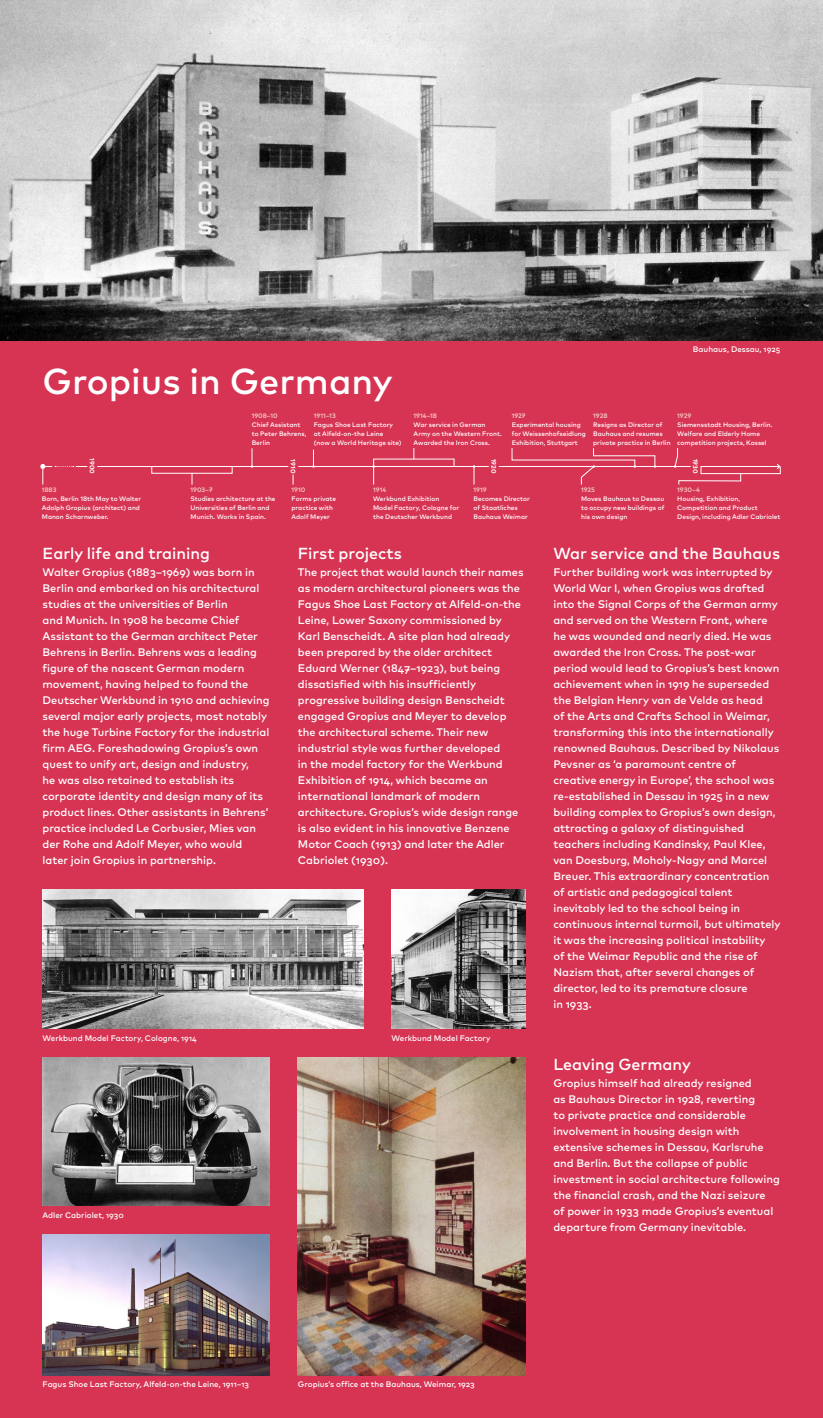
<style>
.page{position:relative;width:823px;height:1418px;background:#fff}
.page>*{position:absolute;margin:0;border:0;box-sizing:border-box;transform-origin:0 0}
.t1{font:500 36px "Mark Pro";color:#fff}
.t2{font:500 16px "Mark Pro";color:#fff}
.t3{font:500 11px/16px "Mark Pro";color:#fff}
.t4{font:500 8px "Mark Pro";color:#fff}
.t5{font:500 6.5px/9px "Mark Pro";color:#fff}
.t6{font:700 6.5px "Mark Pro";color:#f1bfb9}
.t7{font:700 6.5px "Mark Pro";color:#fff}
</style>
<div class="page">
<svg style="left:822px;top:0;width:1px;height:1389px"></svg>
<div style="left:0;top:0;width:822px;height:1417px;background:#d73353"></div>
<hr style="left:76px;top:466px;width:703px;height:1px;background:#fff">
<svg style="left:251px;top:448px;width:2px;height:20px"></svg>
<svg style="left:312px;top:449px;width:2px;height:19px"></svg>
<svg style="left:372px;top:465px;width:2px;height:19px"></svg>
<svg style="left:473px;top:465px;width:2px;height:19px"></svg>
<svg style="left:511px;top:448px;width:144px;height:37px"></svg>
<div style="left:87px;top:462px;width:10px;height:11px;background:#d73353"></div>
<div style="left:288px;top:462px;width:10px;height:11px;background:#d73353"></div>
<div style="left:488px;top:462px;width:10px;height:11px;background:#d73353"></div>
<svg style="left:40px;top:464px;width:34px;height:20px"></svg>
<div style="left:151px;top:466px;width:81px;height:7px;border:1px solid #fff"></div>
<div style="left:700px;top:466px;width:80px;height:8px;border:1px solid #fff"></div>
<svg style="left:674px;top:448px;width:66px;height:37px"></svg>
<img style="left:43px;top:1057px;width:226px;height:148px">
<img style="left:43px;top:1234px;width:226px;height:141px">
<img style="left:0;top:0;width:822px;height:340px">
<img style="left:298px;top:1057px;width:226px;height:318px">
<img style="left:391px;top:889px;width:133px;height:139px">
<img style="left:43px;top:889px;width:320px;height:139px">
<h1 class="t1" style="left:43px;top:354px;width:351px">Gropius in Germany</h1>
<p class="t6" style="left:251px;top:411px;width:28px">1908–10</p>
<p class="t5" style="left:251px;top:420px;width:56px">Chief Assistant to Peter Behrens,<br>Berlin</p>
<p class="t6" style="left:313px;top:411px;width:23px">1911–13</p>
<p class="t5" style="left:313px;top:420px;width:89px">Fagus Shoe Last Factory at Alfeld-on-the Leine<br>(now a World Heritage site)</p>
<p class="t4" style="left:692px;top:343px;width:89px">Bauhaus, Dessau, 1925</p>
<p class="t6" style="left:413px;top:411px;width:25px">1914–18</p>
<p class="t5" style="left:413px;top:420px;width:90px">War service in German<br>Army on the Western Front.<br>Awarded the Iron Cross.</p>
<p class="t6" style="left:511px;top:411px;width:15px">1927</p>
<p class="t5" style="left:511px;top:420px;width:76px">Experimental housing for Weissenhofseidlung<br>Exhibition, Stuttgart</p>
<p class="t6" style="left:593px;top:411px;width:16px">1928</p>
<p class="t5" style="left:593px;top:420px;width:79px">Resigns as Director of<br>Bauhaus and resumes private practice in Berlin</p>
<p class="t6" style="left:677px;top:411px;width:15px">1929</p>
<p class="t5" style="left:677px;top:420px;width:96px">Siemensstadt Housing, Berlin.<br>Welfare and Elderly Home competition projects, Kassel</p>
<p class="t7" style="left:97px;top:458px;width:17px;rotate:90deg">1900</p>
<p class="t7" style="left:298px;top:459px;width:15px;rotate:90deg">1910</p>
<p class="t7" style="left:498px;top:459px;width:16px;rotate:90deg">1920</p>
<p class="t7" style="left:700px;top:459px;width:16px;rotate:90deg">1930</p>
<p class="t6" style="left:42px;top:485px;width:16px">1883</p>
<p class="t5" style="left:42px;top:494px;width:101px">Born, Berlin 18th May to Walter<br>Adolph Gropius (architect) and<br>Manon Scharnweber.</p>
<p class="t6" style="left:190px;top:485px;width:24px">1903–7</p>
<p class="t5" style="left:190px;top:494px;width:86px">Studies architecture at the<br>Universities of Berlin and<br>Munich. Works in Spain.</p>
<p class="t6" style="left:291px;top:485px;width:15px">1910</p>
<p class="t5" style="left:291px;top:494px;width:46px">Forms private practice with<br>Adolf Meyer</p>
<p class="t6" style="left:373px;top:485px;width:15px">1914</p>
<p class="t5" style="left:373px;top:494px;width:88px">Werkbund Exhibition<br>Model Factory, Cologne for the Deutscher Werkbund</p>
<p class="t6" style="left:473px;top:485px;width:15px">1919</p>
<p class="t5" style="left:473px;top:494px;width:58px">Becomes Director of Staatliches<br>Bauhaus Weimar</p>
<p class="t6" style="left:580px;top:485px;width:15px">1925</p>
<p class="t5" style="left:580px;top:494px;width:85px;text-align:justify">Moves Bauhaus to Dessau to occupy new buildings of his own design</p>
<p class="t6" style="left:677px;top:485px;width:24px">1930–4</p>
<p class="t5" style="left:677px;top:494px;width:104px">Housing, Exhibition,<br>Competition and Product<br>Design, including Adler Cabriolet</p>
<h2 class="t2" style="left:43px;top:541px;width:169px">Early life and training</h2>
<p class="t3" style="left:43px;top:563px;width:228px">Walter Gropius (1883–1969) was born in Berlin and embarked on his architectural studies at the universities of Berlin<br>and Munich. In 1908 he became Chief Assistant to the German architect Peter Behrens in Berlin. Behrens was a leading figure of the nascent German modern movement, having helped to found the Deutscher Werkbund in 1910 and achieving several major early projects, most notably the huge Turbine Factory for the industrial firm AEG. Foreshadowing Gropius’s own quest to unify art, design and industry,<br>he was also retained to establish its corporate identity and design many of its product lines. Other assistants in Behrens’ practice included Le Corbusier, Mies van der Rohe and Adolf Meyer, who would later join Gropius in partnership.</p>
<h2 class="t2" style="left:298px;top:541px;width:105px">First projects</h2>
<p class="t3" style="left:298px;top:563px;width:227px">The project that would launch their names as modern architectural pioneers was the Fagus Shoe Last Factory at Alfeld-on-the Leine, Lower Saxony commissioned by Karl Benscheidt. A site plan had already been prepared by the older architect Eduard Werner (1847–1923), but being dissatisfied with his insufficiently progressive building design Benscheidt engaged Gropius and Meyer to develop the architectural scheme. Their new industrial style was further developed<br>in the model factory for the Werkbund Exhibition of 1914, which became an international landmark of modern architecture. Gropius’s wide design range is also evident in his innovative Benzene Motor Coach (1913) and later the Adler Cabriolet (1930).</p>
<h2 class="t2" style="left:553px;top:541px;width:228px">War service and the Bauhaus</h2>
<p class="t3" style="left:553px;top:563px;width:228px">Further building work was interrupted by World War I, when Gropius was drafted into the Signal Corps of the German army and served on the Western Front, where he was wounded and nearly died. He was awarded the Iron Cross. The post-war period would lead to Gropius’s best known achievement when in 1919 he superseded the Belgian Henry van de Velde as head<br>of the Arts and Crafts School in Weimar, transforming this into the internationally renowned Bauhaus. Described by Nikolaus Pevsner as ‘a paramount centre of creative energy in Europe’, the school was re-established in Dessau in 1925 in a new building complex to Gropius’s own design, attracting a galaxy of distinguished teachers including Kandinsky, Paul Klee, van Doesburg, Moholy-Nagy and Marcel Breuer. This extraordinary concentration of artistic and pedagogical talent inevitably led to the school being in continuous internal turmoil, but ultimately it was the increasing political instability<br>of the Weimar Republic and the rise of Nazism that, after several changes of director, led to its premature closure<br>in 1933.</p>
<p class="t4" style="left:43px;top:1032px;width:156px">Werkbund Model Factory, Cologne, 1914</p>
<p class="t4" style="left:391px;top:1032px;width:100px">Werkbund Model Factory</p>
<p class="t4" style="left:43px;top:1208px;width:83px">Adler Cabriolet, 1930</p>
<h2 class="t2" style="left:553px;top:1052px;width:139px">Leaving Germany</h2>
<p class="t3" style="left:553px;top:1074px;width:228px">Gropius himself had already resigned<br>as Bauhaus Director in 1928, reverting<br>to private practice and considerable involvement in housing design with extensive schemes in Dessau, Karlsruhe and Berlin. But the collapse of public investment in social architecture following the financial crash, and the Nazi seizure<br>of power in 1933 made Gropius’s eventual departure from Germany inevitable.</p>
<p class="t4" style="left:43px;top:1378px;width:208px">Fagus Shoe Last Factory, Alfeld-on-the Leine, 1911–13</p>
<p class="t4" style="left:298px;top:1378px;width:178px">Gropius’s office at the Bauhaus, Weimar, 1923</p>
</div>
